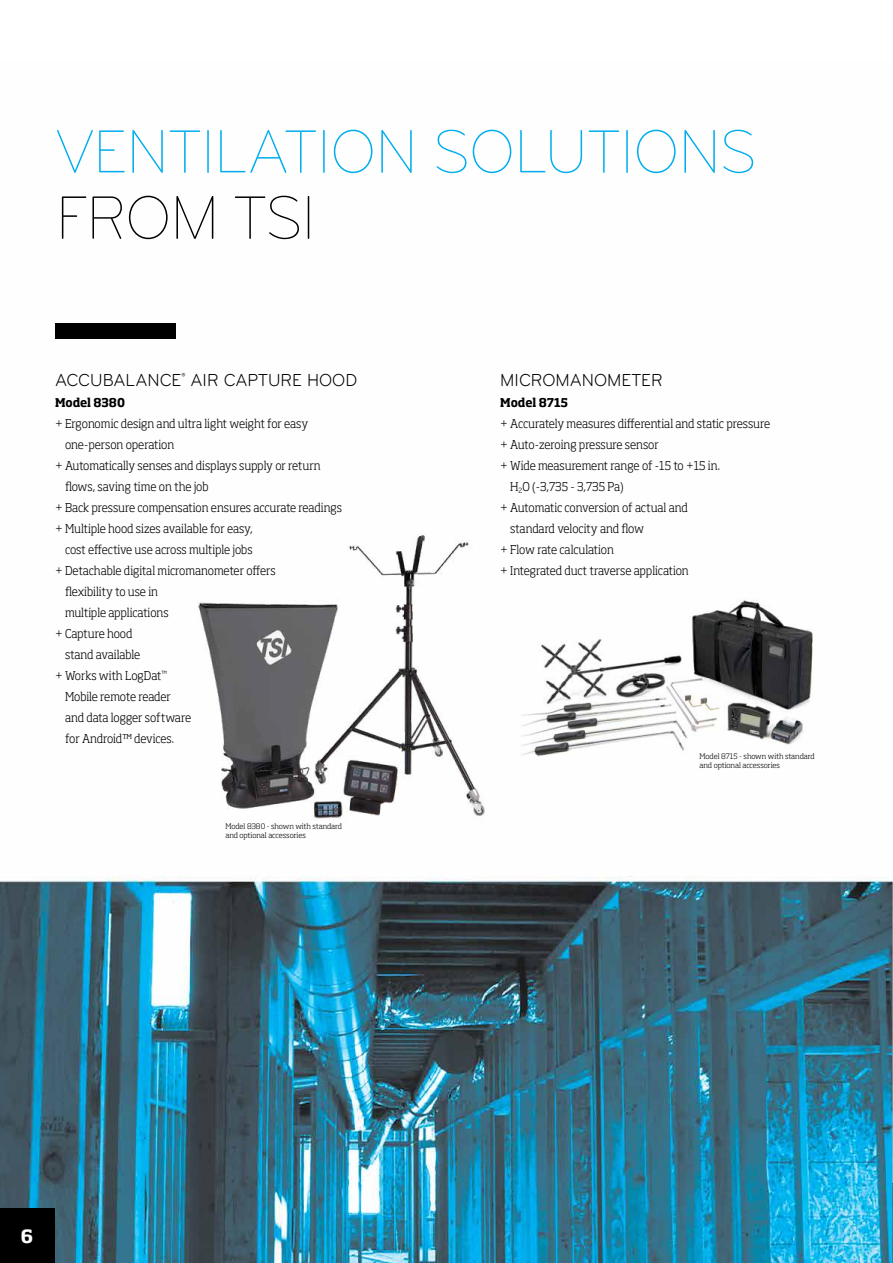
<style>
.page{position:relative;width:893px;height:1263px;background:#fff}
.page>*{position:absolute;margin:0;border:0;box-sizing:border-box;transform-origin:0 0}
.t1{font:300 63px "Bryant Pro";letter-spacing:-.02em;color:#00aeef;scale:.93 1}
.t2{font:300 63px "Bryant Pro";letter-spacing:-.02em;color:#000;scale:.93 1}
.t3{font:18px "Bryant Pro";color:#000;scale:.94 1}
.t4{font:700 18px "Soho Std";color:#fff}
.t5{font:300 12px "Soho Std";letter-spacing:-.01em;color:#000;scale:.94 1}
.t6{font:700 12px "Soho Std";color:#000;scale:.94 1}
.t7{font:300 7.5px/9px "Soho Std";letter-spacing:-.005em;color:#000}
</style>
<div class="page">
<img style="left:0;top:323px;width:893px;height:940px">
<img style="left:504px;top:588px;width:323px;height:181px">
<img style="left:175px;top:515px;width:329px;height:323px">
<div style="left:0;top:1209px;width:54px;height:54px;background:#000"></div>
<div style="left:55px;top:324px;width:120px;height:15px;background:#000"></div>
<h1 class="t1" style="left:56px;top:115px;width:755px">VENTILATION SOLUTIONS</h1>
<h1 class="t2" style="left:56px;top:181px;width:281px">FROM TSI</h1>
<h2 class="t3" style="left:55px;top:369px;width:323px">ACCUBALANCE<sup>®</sup> AIR CAPTURE HOOD</h2>
<p class="t6" style="left:55px;top:395px;width:76px">Model 8380</p>
<p class="t5" style="left:55px;top:416px;width:271px">+ Ergonomic design and ultra light weight for easy</p>
<p class="t5" style="left:65px;top:437px;width:118px">one-person operation</p>
<p class="t5" style="left:55px;top:458px;width:284px">+ Automatically senses and displays supply or return</p>
<p class="t5" style="left:65px;top:479px;width:154px">flows, saving time on the job</p>
<p class="t5" style="left:55px;top:500px;width:307px">+ Back pressure compensation ensures accurate readings</p>
<p class="t5" style="left:55px;top:521px;width:212px">+ Multiple hood sizes available for easy,</p>
<p class="t5" style="left:65px;top:542px;width:201px">cost effective use across multiple jobs</p>
<p class="t5" style="left:55px;top:563px;width:236px">+ Detachable digital micromanometer offers</p>
<p class="t5" style="left:65px;top:584px;width:101px">flexibility to use in</p>
<p class="t5" style="left:65px;top:605px;width:112px">multiple applications</p>
<p class="t5" style="left:55px;top:626px;width:84px">+ Capture hood</p>
<p class="t5" style="left:65px;top:647px;width:82px">stand available</p>
<p class="t5" style="left:55px;top:668px;width:121px">+ Works with LogDat<sup>™</sup></p>
<p class="t5" style="left:65px;top:689px;width:114px">Mobile remote reader</p>
<p class="t5" style="left:65px;top:710px;width:136px">and data logger software</p>
<p class="t5" style="left:65px;top:731px;width:118px">for Android™ devices.</p>
<p class="t7" style="left:225px;top:821px;width:118px">Model 8380 - shown with standard and optional accessories</p>
<h2 class="t3" style="left:500px;top:369px;width:174px">MICROMANOMETER</h2>
<p class="t6" style="left:500px;top:395px;width:74px">Model 8715</p>
<p class="t5" style="left:500px;top:416px;width:289px">+ Accurately measures differential and static pressure</p>
<p class="t5" style="left:500px;top:437px;width:170px">+ Auto-zeroing pressure sensor</p>
<p class="t5" style="left:500px;top:458px;width:235px">+ Wide measurement range of -15 to +15 in.</p>
<p class="t5" style="left:510px;top:479px;width:122px">H<sub>2</sub>O (-3,735 - 3,735 Pa)</p>
<p class="t5" style="left:500px;top:500px;width:201px">+ Automatic conversion of actual and</p>
<p class="t5" style="left:510px;top:521px;width:144px">standard velocity and flow</p>
<p class="t5" style="left:500px;top:542px;width:122px">+ Flow rate calculation</p>
<p class="t5" style="left:500px;top:563px;width:202px">+ Integrated duct traverse application</p>
<p class="t7" style="left:700px;top:751px;width:117px">Model 8715 - shown with standard and optional accessories</p>
<h2 class="t4" style="left:21px;top:1225px;width:14px">6</h2>
</div>
